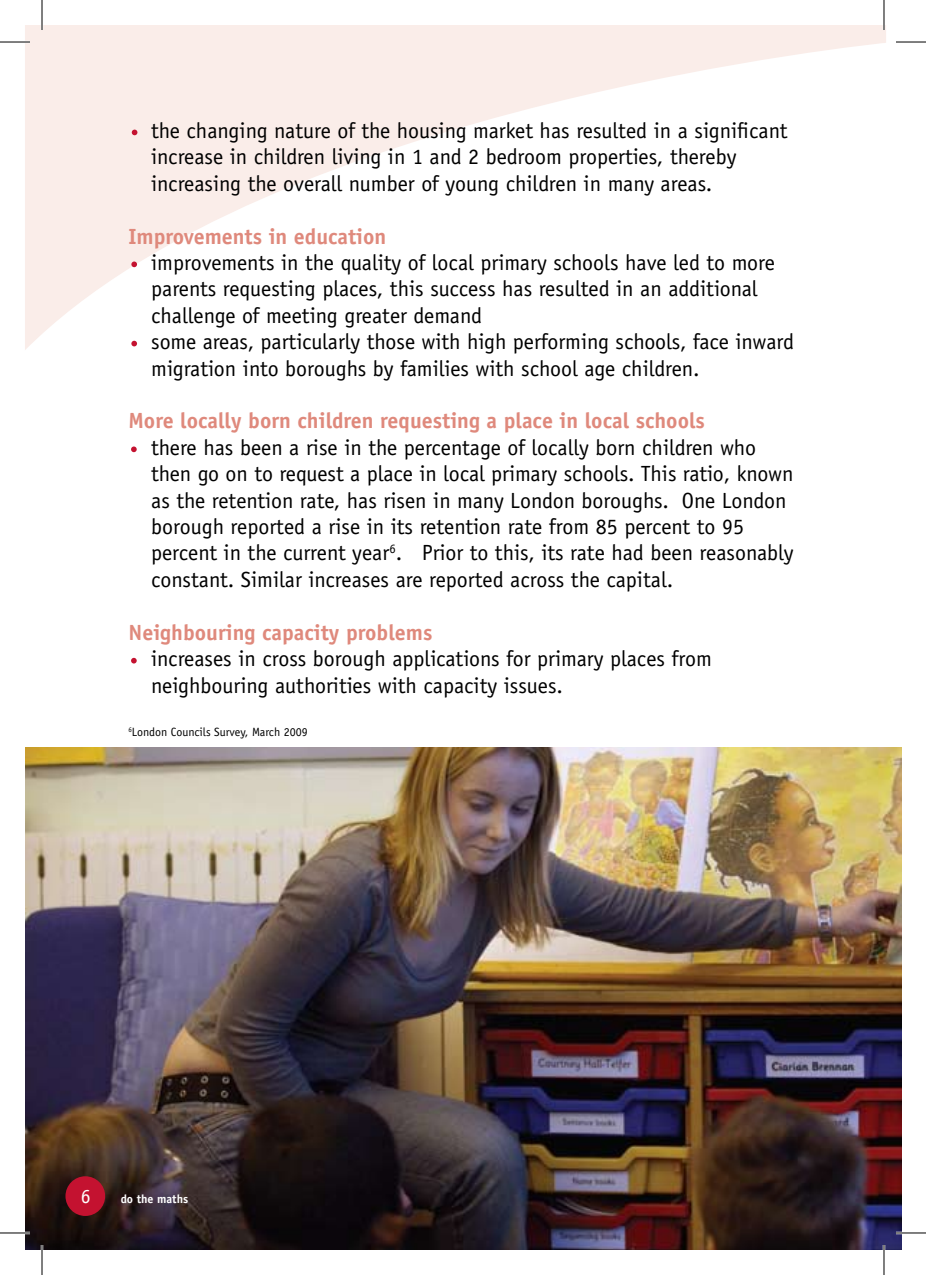
<style>
.page{position:relative;width:926px;height:1275px;background:#fff}
.page>*{position:absolute;margin:0;border:0;box-sizing:border-box;transform-origin:0 0}
.t1{font:22px/26.4px "Officina Sans";color:#000}
.t2{font:700 22px "Officina Sans";color:#df897c}
.t3{font:20px "Officina Sans";color:#fff}
.t4{font:12px "Officina Sans";color:#000}
.t5{font:700 12px "Officina Sans";color:#fff}
</style>
<div class="page">
<svg style="left:25px;top:25px;width:861px;height:325px"></svg>
<img style="left:26px;top:747px;width:875px;height:503px">
<div style="left:65px;top:1176px;width:40px;height:40px;background:#c41230;border-radius:50%"></div>
<svg style="left:132px;top:130px;width:5px;height:5px"></svg>
<svg style="left:131px;top:261px;width:6px;height:6px"></svg>
<svg style="left:131px;top:446px;width:6px;height:6px"></svg>
<svg style="left:131px;top:658px;width:6px;height:5px"></svg>
<svg style="left:131px;top:341px;width:6px;height:5px"></svg>
<hr style="left:0;top:41px;width:30px;height:2px;background:#fff">
<hr style="left:0;top:1231px;width:30px;height:3px;background:#fff">
<hr style="left:896px;top:1231px;width:30px;height:3px;background:#fff">
<hr style="left:41px;top:0;width:2px;height:30px;background:#fff">
<hr style="left:41px;top:1245px;width:2px;height:30px;background:#fff">
<hr style="left:883px;top:0;width:2px;height:30px;background:#fff">
<hr style="left:883px;top:1245px;width:2px;height:30px;background:#fff">
<hr style="left:0;top:42px;width:30px;height:1px;background:#000">
<hr style="left:896px;top:42px;width:30px;height:1px;background:#000">
<hr style="left:0;top:1232px;width:30px;height:1px;background:#000">
<hr style="left:896px;top:1232px;width:30px;height:1px;background:#000">
<hr style="left:42px;top:0;width:1px;height:30px;background:#000">
<hr style="left:42px;top:1245px;width:1px;height:30px;background:#000">
<hr style="left:884px;top:0;width:1px;height:30px;background:#000">
<hr style="left:884px;top:1245px;width:1px;height:30px;background:#000">
<p class="t1" style="left:151px;top:117px;width:638px;text-indent:-23px">· the changing nature of the housing market has resulted in a significant increase in children living in 1 and 2 bedroom properties, thereby increasing the overall number of young children in many areas.</p>
<p class="t2" style="left:128px;top:222px;width:259px">Improvements in education</p>
<p class="t1" style="left:128px;top:249px;width:648px">· improvements in the quality of local primary schools have led to more</p>
<p class="t1" style="left:151px;top:276px;width:608px">parents requesting places, this success has resulted in an additional</p>
<p class="t1" style="left:151px;top:302px;width:332px">challenge of meeting greater demand</p>
<p class="t1" style="left:128px;top:328px;width:667px">· some areas, particularly those with high performing schools, face inward</p>
<p class="t1" style="left:151px;top:355px;width:550px">migration into boroughs by families with school age children.</p>
<p class="t2" style="left:128px;top:407px;width:578px">More locally born children requesting a place in local schools</p>
<p class="t1" style="left:151px;top:434px;width:644px;text-indent:-23px">· there has been a rise in the percentage of locally born children who then go on to request a place in local primary schools. This ratio, known as the retention rate, has risen in many London boroughs. One London borough reported a rise in its retention rate from 85 percent to 95 percent in the current year<sup>6</sup>. Prior to this, its rate had been reasonably constant. Similar increases are reported across the capital.</p>
<p class="t2" style="left:128px;top:618px;width:305px">Neighbouring capacity problems</p>
<p class="t1" style="left:151px;top:645px;width:562px;text-indent:-23px">· increases in cross borough applications for primary places from neighbouring authorities with capacity issues.</p>
<p class="t4" style="left:128px;top:725px;width:181px"><sup>6</sup>London Councils Survey, March 2009</p>
<p class="t3" style="left:81px;top:1184px;width:11px">6</p>
<p class="t5" style="left:121px;top:1191px;width:69px">do the maths</p>
</div>
